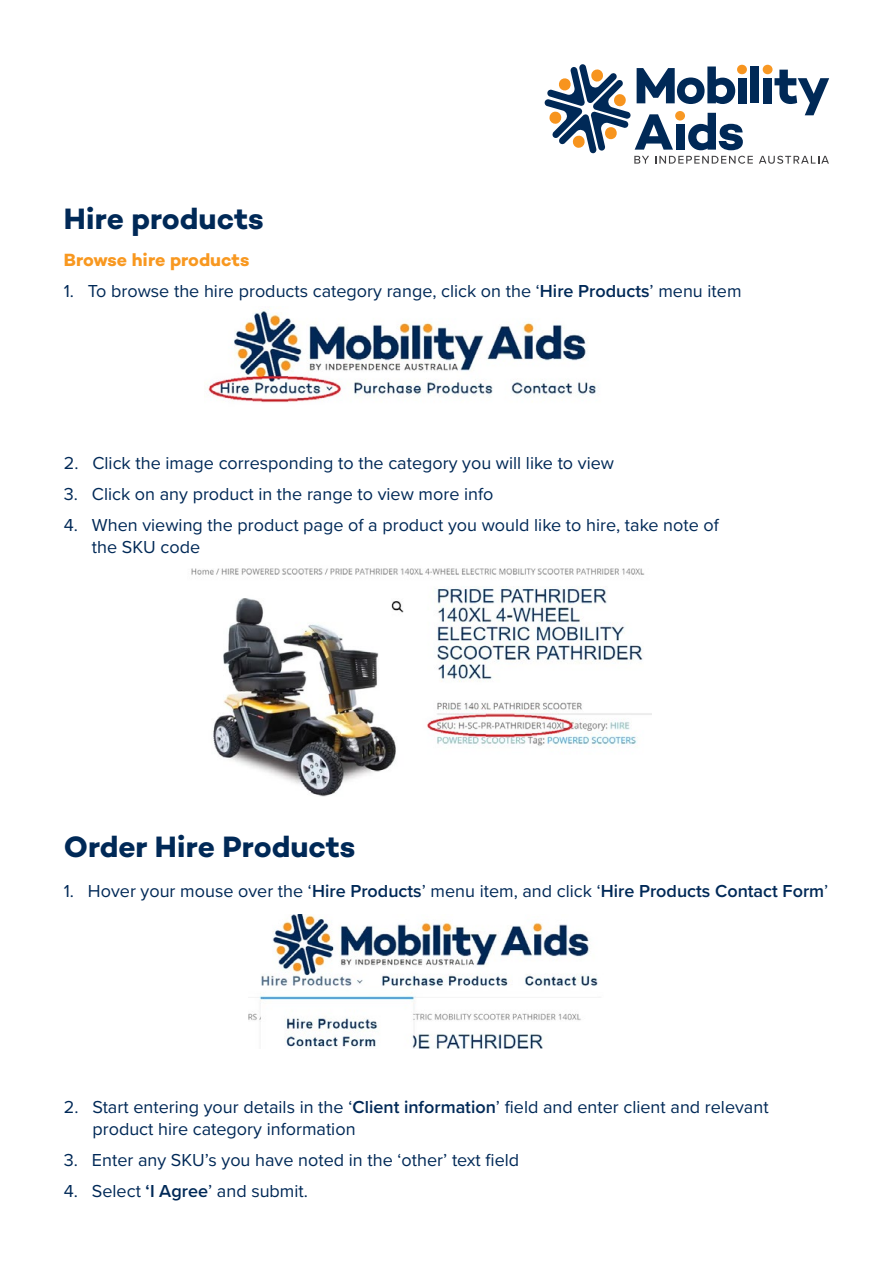
<style>
.page{position:relative;width:893px;height:1263px;background:#fff}
.page>*{position:absolute;margin:0;border:0;box-sizing:border-box;transform-origin:0 0}
.t1{font:700 30px "Campton";color:#002957}
.t2{font:18px/22.5px "Proxima Nova";color:#002957}
.t3{font:700 18px "Campton";letter-spacing:-.005em;color:#f89820}
.s1{font-weight:600}
</style>
<div class="page">
<img style="left:249px;top:915px;width:349px;height:133px">
<img style="left:204px;top:308px;width:392px;height:95px">
<img style="left:191px;top:568px;width:460px;height:229px">
<svg style="left:759px;top:156px;width:70px;height:8px"></svg>
<div style="left:751px;top:67px;width:8px;height:36px;background:#002957"></div>
<div style="left:763px;top:78px;width:9px;height:25px;background:#002957"></div>
<svg style="left:774px;top:70px;width:55px;height:45px"></svg>
<svg style="left:544px;top:64px;width:209px;height:100px"></svg>
<div style="left:737px;top:65px;width:10px;height:9px;background:#f7941e;border-radius:50%"></div>
<div style="left:763px;top:65px;width:9px;height:9px;background:#f89823;border-radius:50%"></div>
<div style="left:675px;top:111px;width:10px;height:10px;background:#f89823;border-radius:50%"></div>
<h1 class="t1" style="left:64px;top:199px;width:201px">Hire products</h1>
<p class="t3" style="left:64px;top:248px;width:187px">Browse hire products</p>
<p class="t2" style="left:64px;top:279px;width:679px">1. To browse the hire products category range, click on the ‘<span class="s1">Hire Products</span>’ menu item</p>
<p class="t2" style="left:64px;top:451px;width:552px">2. Click the image corresponding to the category you will like to view</p>
<p class="t2" style="left:64px;top:482px;width:431px">3. Click on any product in the range to view more info</p>
<p class="t2" style="left:92px;top:513px;width:629px;text-indent:-28px">4. When viewing the product page of a product you would like to hire, take note of the SKU code</p>
<h1 class="t1" style="left:64px;top:828px;width:293px">Order Hire Products</h1>
<p class="t2" style="left:64px;top:879px;width:766px">1. Hover your mouse over the ‘<span class="s1">Hire Products</span>’ menu item, and click ‘<span class="s1">Hire Products Contact Form</span>’</p>
<p class="t2" style="left:92px;top:1095px;width:678px;text-indent:-29px">2. Start entering your details in the ‘<span class="s1">Client information</span>’ field and enter client and relevant product hire category information</p>
<p class="t2" style="left:64px;top:1148px;width:457px">3. Enter any SKU’s you have noted in the ‘other’ text field</p>
<p class="t2" style="left:64px;top:1179px;width:246px">4. Select <span class="s1">‘I Agree</span>’ and submit.</p>
</div>
